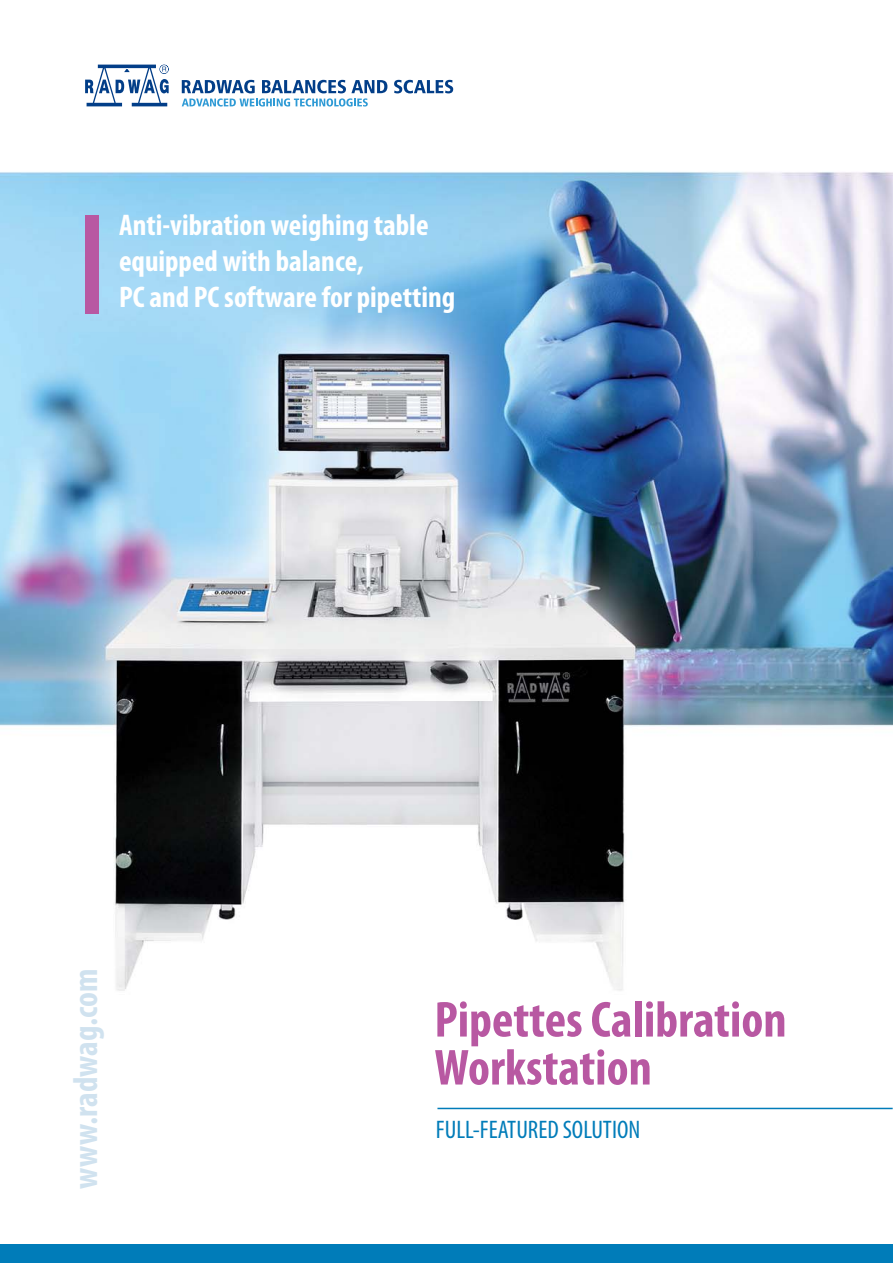
<style>
.page{position:relative;width:893px;height:1263px;background:#fff}
.page>*{position:absolute;margin:0;border:0;box-sizing:border-box;transform-origin:0 0}
.t1{font:700 condensed 51px/48px "Myriad Pro";color:#b858a2}
.t2{font:700 condensed 34.5px "Myriad Pro";color:#d0e2ef}
.t3{font:700 condensed 30px/36px "Myriad Pro";color:#fff}
.t4{font:condensed 25.5px "Myriad Pro";color:#007cb9}
</style>
<div class="page">
<img style="left:0;top:64px;width:893px;height:1046px">
<div style="left:85px;top:215px;width:14px;height:98px;background:#b858a2"></div>
<svg style="left:85px;top:65px;width:84px;height:41px"></svg>
<svg style="left:394px;top:80px;width:59px;height:13px"></svg>
<svg style="left:182px;top:80px;width:205px;height:27px"></svg>
<div style="left:0;top:1244px;width:893px;height:19px;background:#007cb9"></div>
<hr style="left:437px;top:1108px;width:456px;height:1px;background:#007cb9">
<p class="t3" style="left:119px;top:209px;width:338px">Anti-vibration weighing table equipped with balance,<br>PC and PC software for pipetting</p>
<p class="t2" style="left:73px;top:1189px;width:222px;rotate:-90deg">www.radwag.com</p>
<h1 class="t1" style="left:434px;top:999px;width:354px">Pipettes Calibration<br>Workstation</h1>
<p class="t4" style="left:436px;top:1120px;width:206px">FULL-FEATURED SOLUTION</p>
</div>
